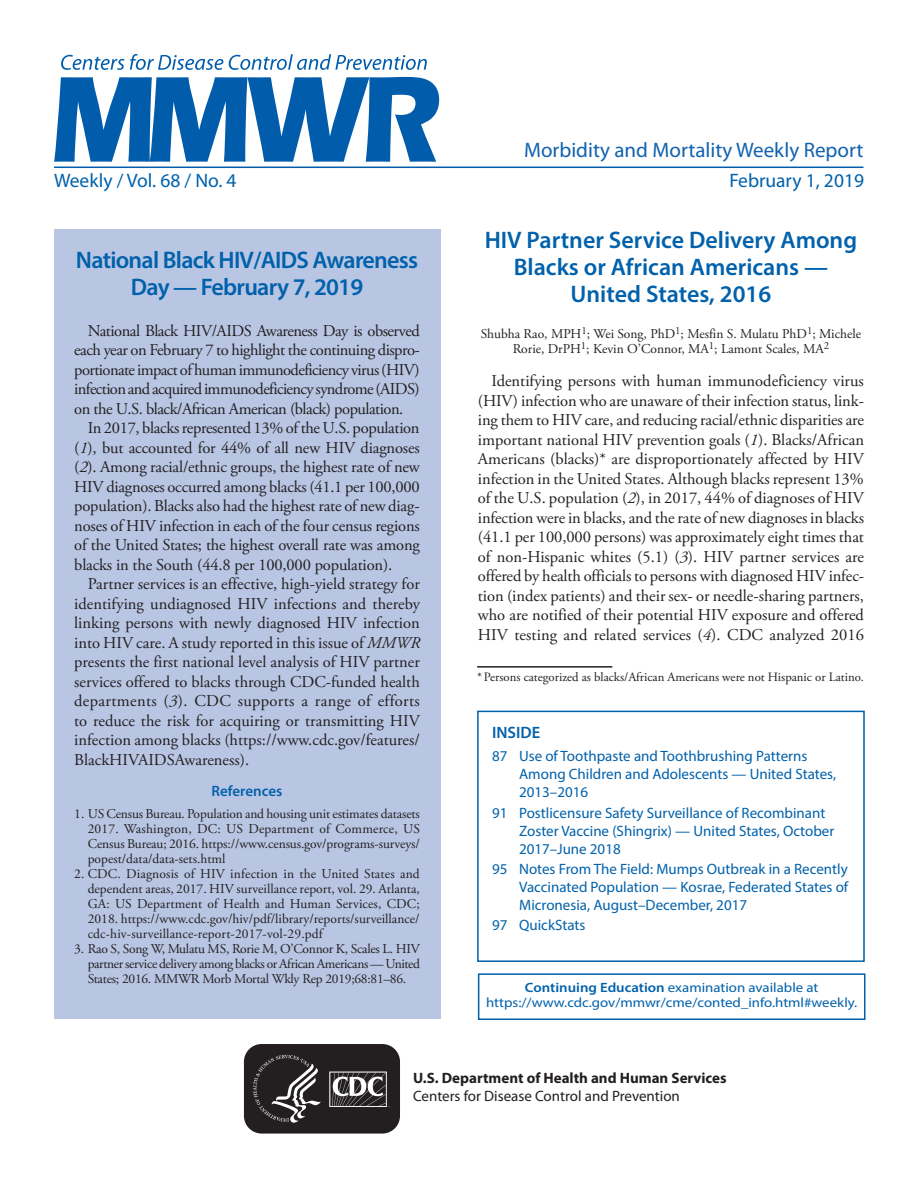
<style>
.page{position:relative;width:918px;height:1188px;background:#fff}
.page>*{position:absolute;margin:0;border:0;box-sizing:border-box;transform-origin:0 0}
.Report_Title{font:600 24px/27px "Myriad Pro";color:#0161ab;text-align:center}
.Report_Title-2{font:600 24px/27px "Myriad Pro";letter-spacing:-.03em;color:#0161ab;text-align:center}
.t1{font:21px "Myriad Pro";color:#1162ae}
.t2{font:19.5px "Myriad Pro";color:#0161ab}
.Paragraph{font:16.5px/19.5px "Adobe Garamond Pro";letter-spacing:-.01em;color:#231f20;text-align:justify}
.inside{font:600 16.5px "Myriad Pro";color:#0161ab}
.t3{font:15px/18px "Myriad Pro";color:#0161ab}
.t4{font:700 15px/18px "Myriad Pro";color:#231f20}
.Ref_Title{font:600 15px "Myriad Pro";color:#0161ab}
.References{font:13.5px/15px "Adobe Garamond Pro";letter-spacing:-.005em;color:#231f20;text-align:justify}
.Author_Names{font:13.5px/15px "Adobe Garamond Pro";color:#231f20;text-align:center}
.ce_callout_box{font:13.5px/15px "Myriad Pro";color:#0161ab;text-align:center;scale:1.1 1}
.Footnote{font:12.75px "Adobe Garamond Pro";color:#231f20}
.s1{font-style:italic}
.s2{font-weight:600}
.s3{font-weight:400}
</style>
<div class="page">
<hr style="left:54px;top:167px;width:810px;height:1px;background:#015dab">
<svg style="left:54px;top:77px;width:385px;height:85px"></svg>
<svg style="left:61px;top:54px;width:366px;height:16px"></svg>
<div style="left:477px;top:711px;width:388px;height:251px;border:2px solid #0161ab"></div>
<div style="left:478px;top:973px;width:388px;height:47px;border:2px solid #0161ab"></div>
<svg style="left:243px;top:1045px;width:157px;height:89px;background:#403c3d"></svg>
<div style="left:54px;top:230px;width:386px;height:789px;background:#b8c6e3"></div>
<hr style="left:477px;top:666px;width:135px;height:2px;background:#231f20">
<p class="t1" style="left:524px;top:137px;width:341px">Morbidity and Mortality Weekly Report</p>
<p class="t2" style="left:54px;top:168px;width:184px">Weekly / Vol. 68 / No. 4</p>
<p class="t2" style="left:729px;top:168px;width:136px">February 1, 2019</p>
<p class="Report_Title-2" style="left:76px;top:246px;width:344px">National Black HIV/AIDS Awareness<br>Day — February 7, 2019</p>
<p class="Paragraph" style="left:74px;top:321px;width:347px;text-indent:14px">National Black HIV/AIDS Awareness Day is observed each year on February 7 to highlight the continuing dispro&shy;portionate impact of human immunodeficiency virus (HIV) infection and acquired immunodeficiency syndrome (AIDS) on the U.S. black/African American (black) population.</p>
<p class="Paragraph" style="left:74px;top:419px;width:347px;text-indent:14px">In 2017, blacks represented 13% of the U.S. population (<span class="s1">1</span>), but accounted for 44% of all new HIV diagnoses (<span class="s1">2</span>). Among racial/ethnic groups, the highest rate of new HIV diagnoses occurred among blacks (41.1 per 100,000 population). Blacks also had the highest rate of new diag&shy;noses of HIV infection in each of the four census regions of the United States; the highest overall rate was among blacks in the South (44.8 per 100,000 population).</p>
<p class="Paragraph" style="left:74px;top:575px;width:347px;text-indent:14px">Partner services is an effective, high-yield strategy for identifying undiagnosed HIV infections and thereby linking persons with newly diagnosed HIV infection into HIV care. A study reported in this issue of <span class="s1">MMWR </span>presents the first national level analysis of HIV partner services offered to blacks through CDC-funded health departments (<span class="s1">3</span>). CDC supports a range of efforts to reduce the risk for acquiring or transmitting HIV infection among blacks (https://www.cdc.gov/features/ BlackHIVAIDSAwareness).</p>
<h1 class="Ref_Title" style="left:212px;top:782px;width:72px">References</h1>
<p class="References" style="left:88px;top:807px;width:334px;text-indent:-14px">1. US Census Bureau. Population and housing unit estimates datasets 2017. Washington, DC: US Department of Commerce, US Census Bureau; 2016. https://www.census.gov/programs-surveys/ popest/data/data-sets.html</p>
<p class="References" style="left:88px;top:867px;width:334px;text-indent:-14px">2. CDC. Diagnosis of HIV infection in the United States and dependent areas, 2017. HIV surveillance report, vol. 29. Atlanta, GA: US Department of Health and Human Services, CDC; 2018. https://www.cdc.gov/hiv/pdf/library/reports/surveillance/ cdc-hiv-surveillance-report-2017-vol-29.pdf</p>
<p class="References" style="left:88px;top:942px;width:334px;text-indent:-14px">3. Rao S, Song W, Mulatu MS, Rorie M, O’Connor K, Scales L. HIV partner service delivery among blacks or African Americans — United States; 2016. MMWR Morb Mortal Wkly Rep 2019;68:81–86.</p>
<p class="Report_Title" style="left:485px;top:225px;width:374px">HIV Partner Service Delivery Among<br>Blacks or African Americans —<br>United States, 2016</p>
<p class="Author_Names" style="left:481px;top:327px;width:382px">Shubha Rao, MPH<sup>1</sup>; Wei Song, PhD<sup>1</sup>; Mesfin S. Mulatu PhD<sup>1</sup>; Michele<br>Rorie, DrPH<sup>1</sup>; Kevin O’Connor, MA<sup>1</sup>; Lamont Scales, MA<sup>2</sup></p>
<p class="Paragraph" style="left:478px;top:372px;width:388px;text-indent:14px">Identifying persons with human immunodeficiency virus (HIV) infection who are unaware of their infection status, link&shy;ing them to HIV care, and reducing racial/ethnic disparities are important national HIV prevention goals (<span class="s1">1</span>). Blacks/African Americans (blacks)* are disproportionately affected by HIV infection in the United States. Although blacks represent 13% of the U.S. population (<span class="s1">2</span>), in 2017, 44% of diagnoses of HIV infection were in blacks, and the rate of new diagnoses in blacks (41.1 per 100,000 persons) was approximately eight times that of non-Hispanic whites (5.1) (<span class="s1">3</span>). HIV partner services are offered by health officials to persons with diagnosed HIV infec&shy;tion (index patients) and their sex- or needle-sharing partners, who are notified of their potential HIV exposure and offered HIV testing and related services (<span class="s1">4</span>). CDC analyzed 2016</p>
<p class="Footnote" style="left:477px;top:670px;width:388px">*Persons categorized as blacks/African Americans were not Hispanic or Latino.</p>
<h1 class="inside" style="left:492px;top:722px;width:50px">INSIDE</h1>
<p class="t3" style="left:519px;top:747px;width:318px;text-indent:-27px">87 Use of Toothpaste and Toothbrushing Patterns<br>Among Children and Adolescents — United States,<br>2013–2016</p>
<p class="t3" style="left:519px;top:803px;width:317px;text-indent:-27px">91 Postlicensure Safety Surveillance of Recombinant<br>Zoster Vaccine (Shingrix) — United States, October<br>2017–June 2018</p>
<p class="t3" style="left:519px;top:859px;width:331px;text-align:justify;text-indent:-27px">95 Notes From The Field: Mumps Outbreak in a Recently Vaccinated Population — Kosrae, Federated States of Micronesia, August–December, 2017</p>
<p class="t3" style="left:492px;top:916px;width:95px">97 QuickStats</p>
<p class="ce_callout_box" style="left:486px;top:980px;width:339px"><span class="s2">Continuing Education</span> examination available at https://www.cdc.gov/mmwr/cme/conted_info.html#weekly.</p>
<p class="t4" style="left:413px;top:1069px;width:315px">U.S. Department of Health and Human Services<br><span class="s3">Centers for Disease Control and Prevention</span></p>
</div>
